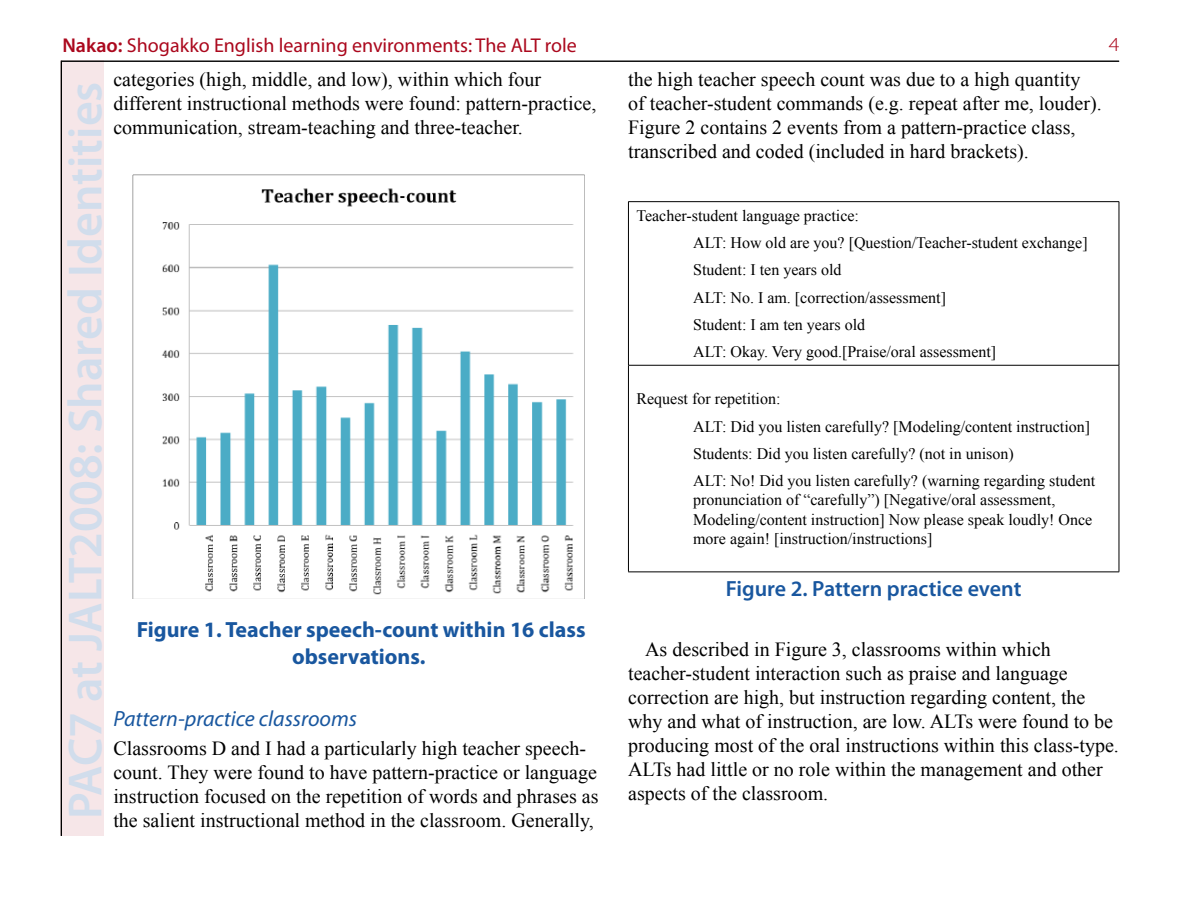
<style>
.page{position:relative;width:1191px;height:908px;background:#fff}
.page>*{position:absolute;margin:0;border:0;box-sizing:border-box;transform-origin:0 0}
.t1{font:600 48px "Myriad Pro";color:#d1ddec}
.t2{font:700 22px/26.4px "Myriad Pro";color:#19579f;text-align:center}
.t3{font:600 22px "Myriad Pro";color:#19579f}
.t4{font:italic 22px "Myriad Pro";color:#19579f}
.t5{font:20px/24px "Times New Roman";color:#000}
.t6{font:20px "Myriad Pro";color:#ab081d}
.t7{font:16px/27.2px "Times New Roman";color:#000}
.s1{font-weight:600}
</style>
<div class="page">
<div style="left:60px;top:61px;width:44px;height:774px;background:#f6e6e8"></div>
<hr style="left:61px;top:61px;width:1px;height:774px;background:#000">
<hr style="left:61px;top:61px;width:1058px;height:1px;background:#000">
<img style="left:133px;top:174px;width:452px;height:424px">
<hr style="left:628px;top:202px;width:1px;height:163px;background:#000">
<hr style="left:1118px;top:202px;width:1px;height:163px;background:#000">
<hr style="left:628px;top:201px;width:491px;height:1px;background:#000">
<hr style="left:628px;top:365px;width:1px;height:206px;background:#000">
<hr style="left:1118px;top:365px;width:1px;height:206px;background:#000">
<hr style="left:628px;top:365px;width:491px;height:1px;background:#000">
<hr style="left:628px;top:571px;width:491px;height:1px;background:#000">
<p class="t6" style="left:62px;top:33px;width:516px"><span class="s1">Nakao:</span> Shogakko English learning environments: The ALT role</p>
<h1 class="t1" style="left:55px;top:818px;width:738px;rotate:-90deg">PAC7 at JALT2008: Shared Identities</h1>
<p class="t5" style="left:113px;top:67px;width:484px">categories (high, middle, and low), within which four different instructional methods were found: pattern-practice, communication, stream-teaching and three-teacher.</p>
<p class="t2" style="left:137px;top:615px;width:450px">Figure 1. Teacher speech-count within 16 class observations.</p>
<p class="t4" style="left:113px;top:704px;width:245px">Pattern-practice classrooms</p>
<p class="t5" style="left:113px;top:736px;width:486px">Classrooms D and I had a particularly high teacher speech&shy;count. They were found to have pattern-practice or language instruction focused on the repetition of words and phrases as the salient instructional method in the classroom. Generally,</p>
<p class="t5" style="left:628px;top:67px;width:475px">the high teacher speech count was due to a high quantity of teacher-student commands (e.g. repeat after me, louder).<br>Figure 2 contains 2 events from a pattern-practice class, transcribed and coded (included in hard brackets).</p>
<p class="t7" style="left:693px;top:201px;width:396px;text-indent:-57px">Teacher-student language practice:<br>ALT: How old are you? [Question/Teacher-student exchange] Student: I ten years old<br>ALT: No. I am. [correction/assessment]<br>Student: I am ten years old<br>ALT: Okay. Very good.[Praise/oral assessment]</p>
<p class="t7" style="left:693px;top:385px;width:404px;text-indent:-57px">Request for repetition:<br>ALT: Did you listen carefully? [Modeling/content instruction] Students: Did you listen carefully? (not in unison)<br>ALT: No! Did you listen carefully? (warning regarding student</p>
<p class="t7" style="left:693px;top:490px;width:401px;line-height:19.2px">pronunciation of “carefully”) [Negative/oral assessment,<br>Modeling/content instruction] Now please speak loudly! Once more again! [instruction/instructions]</p>
<p class="t3" style="left:725px;top:574px;width:297px">Figure 2. Pattern practice event</p>
<p class="t5" style="left:628px;top:636px;width:492px;text-indent:17px">As described in Figure 3, classrooms within which teacher-student interaction such as praise and language correction are high, but instruction regarding content, the why and what of instruction, are low. ALTs were found to be producing most of the oral instructions within this class-type.<br>ALTs had little or no role within the management and other aspects of the classroom.</p>
</div>
